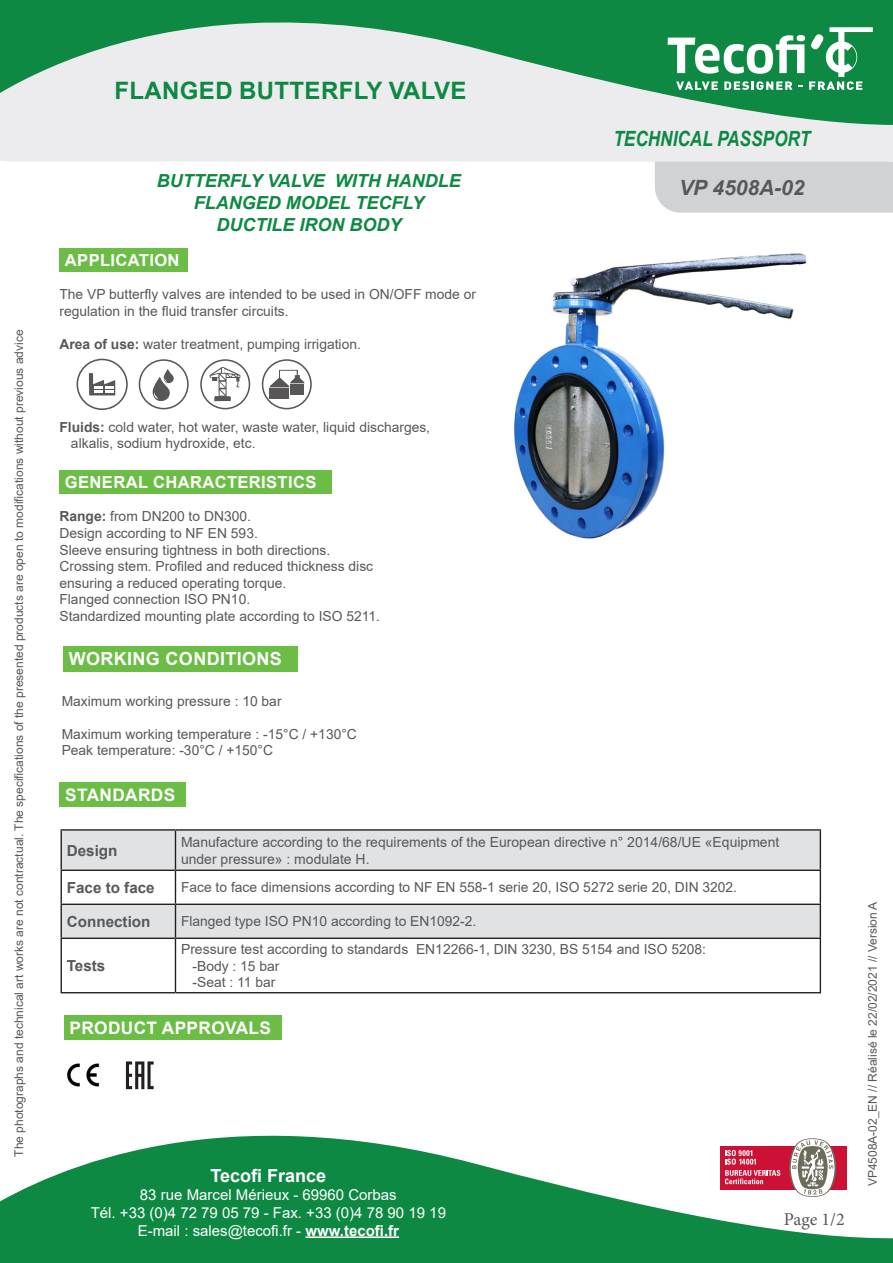
<style>
.page{position:relative;width:893px;height:1263px;background:#fff}
.page>*{position:absolute;margin:0;border:0;box-sizing:border-box;transform-origin:0 0}
.t1{font:700 24px "Arial";letter-spacing:.015em;color:#0e8943}
.t2{font:italic 700 21px "Arial Narrow";color:#0e8943}
.t3{font:italic 700 21px "Arial";color:#57585a}
.t4{font:italic 700 18px/21.6px "Arial";color:#0e8943;text-align:center}
.t5{font:700 18px "Arial";letter-spacing:.02em;color:#fff}
.t6{font:700 18px "Arial";color:#fff}
.t7{font:18px "Minion Pro";color:#57585a}
.t8{font:700 17.25px "Arial";letter-spacing:.02em;color:#fff}
.t9{font:700 16.65px "Arial";letter-spacing:.02em;color:#fff}
.t10{font:700 15.15px "Arial";color:#57585a}
.t11{font:15px/18px "Arial";color:#fff;text-align:center}
.t12{font:13.95px/16.8px "Arial";color:#57585a}
.t13{font:13.8px/16.6px "Arial";color:#57585a}
.t14{font:12px "Arial";color:#57585a}
.s1{font-weight:700}
.s2{font-size:13.95px}
</style>
<div class="page">
<div style="left:0;top:146px;width:893px;height:16px;background:#ececee"></div>
<svg style="left:0;top:0;width:893px;height:146px;background:#96c5ac"></svg>
<div style="left:655px;top:162px;width:238px;height:51px;background:#d1d2d4"></div>
<svg style="left:0;top:1135px;width:893px;height:128px;fill:#0e8943"></svg>
<hr style="left:305px;top:1236px;width:94px;height:2px;background:#fff">
<svg style="left:708px;top:1135px;width:150px;height:63px"></svg>
<svg style="left:668px;top:27px;width:205px;height:63px"></svg>
<div style="left:59px;top:248px;width:129px;height:23px;background:#6cbd45"></div>
<div style="left:59px;top:470px;width:273px;height:24px;background:#6cbd45"></div>
<div style="left:60px;top:782px;width:126px;height:25px;background:#6cbd45"></div>
<div style="left:64px;top:1016px;width:217px;height:24px;background:#6cbd45"></div>
<svg style="left:62px;top:831px;width:758px;height:106px;fill:#e1e2e4"></svg>
<hr style="left:61px;top:829px;width:114px;height:2px;background:#231f20">
<hr style="left:61px;top:831px;width:1px;height:38px;background:#231f20">
<hr style="left:175px;top:829px;width:646px;height:2px;background:#231f20">
<hr style="left:175px;top:831px;width:1px;height:38px;background:#231f20">
<hr style="left:820px;top:831px;width:1px;height:38px;background:#231f20">
<hr style="left:61px;top:869px;width:114px;height:2px;background:#231f20">
<hr style="left:61px;top:871px;width:1px;height:32px;background:#231f20">
<hr style="left:175px;top:869px;width:646px;height:2px;background:#231f20">
<hr style="left:175px;top:871px;width:1px;height:32px;background:#231f20">
<hr style="left:820px;top:871px;width:1px;height:32px;background:#231f20">
<hr style="left:61px;top:903px;width:114px;height:2px;background:#231f20">
<hr style="left:61px;top:905px;width:1px;height:32px;background:#231f20">
<hr style="left:175px;top:903px;width:646px;height:2px;background:#231f20">
<hr style="left:175px;top:905px;width:1px;height:32px;background:#231f20">
<hr style="left:820px;top:905px;width:1px;height:32px;background:#231f20">
<hr style="left:61px;top:937px;width:114px;height:2px;background:#231f20">
<hr style="left:61px;top:939px;width:1px;height:53px;background:#231f20">
<hr style="left:175px;top:937px;width:646px;height:2px;background:#231f20">
<hr style="left:175px;top:939px;width:1px;height:53px;background:#231f20">
<hr style="left:820px;top:939px;width:1px;height:53px;background:#231f20">
<hr style="left:61px;top:992px;width:114px;height:1px;background:#231f20">
<hr style="left:175px;top:992px;width:646px;height:1px;background:#231f20">
<div style="left:63px;top:646px;width:234px;height:25px;background:#6cbd45"></div>
<div style="left:262px;top:359px;width:50px;height:50px;border:2px solid #585656;border-radius:50%"></div>
<div style="left:270px;top:388px;width:19px;height:10px;background:#585656"></div>
<div style="left:290px;top:384px;width:14px;height:10px;background:#585656"></div>
<svg style="left:270px;top:370px;width:34px;height:17px"></svg>
<div style="left:139px;top:359px;width:50px;height:50px;border:2px solid #585656;border-radius:50%"></div>
<svg style="left:153px;top:369px;width:21px;height:32px"></svg>
<div style="left:200px;top:359px;width:50px;height:50px;border:2px solid #585656;border-radius:50%"></div>
<svg style="left:210px;top:367px;width:30px;height:34px"></svg>
<div style="left:77px;top:359px;width:51px;height:51px;border:2px solid #585656;border-radius:50%"></div>
<svg style="left:89px;top:373px;width:26px;height:22px"></svg>
<img style="left:514px;top:253px;width:293px;height:286px">
<img style="left:67px;top:1063px;width:33px;height:24px">
<div style="left:123px;top:1058px;width:34px;height:34px;background:linear-gradient(to right,#fcfcfc,#fff)"></div>
<svg style="left:126px;top:1061px;width:28px;height:28px"></svg>
<p class="t14" style="left:11px;top:1157px;width:828px;rotate:-90deg">The photographs and technical art works are not contractual. The specifications of the presented products are open to modifications without previous advice</p>
<h1 class="t1" style="left:114px;top:74px;width:354px">FLANGED BUTTERFLY VALVE</h1>
<h3 class="t4" style="left:157px;top:171px;width:306px">BUTTERFLY VALVE WITH HANDLE<br>FLANGED MODEL TECFLY<br>DUCTILE IRON BODY</h3>
<p class="t9" style="left:65px;top:248px;width:116px">APPLICATION</p>
<p class="t13" style="left:59px;top:286px;width:418px">The VP butterfly valves are intended to be used in ON/OFF mode or regulation in the fluid transfer circuits.</p>
<p class="t13" style="left:59px;top:335px;width:303px"><span class="s1">Area of use:</span> water treatment, pumping irrigation.</p>
<h2 class="t2" style="left:613px;top:123px;width:199px">TECHNICAL PASSPORT</h2>
<h2 class="t3" style="left:679px;top:174px;width:127px">VP 4508A-02</h2>
<p class="t13" style="left:71px;top:418px;width:361px;text-indent:-12px"><span class="s1">Fluids:</span> cold water, hot water, waste water, liquid discharges, alkalis, sodium hydroxide, etc.</p>
<p class="t9" style="left:65px;top:470px;width:253px">GENERAL CHARACTERISTICS</p>
<p class="t13" style="left:59px;top:508px;width:322px"><span class="s1">Range:</span> from DN200 to DN300.<br>Design according to NF EN 593.<br>Sleeve ensuring tightness in both directions.<br>Crossing stem. Profiled and reduced thickness disc ensuring a reduced operating torque.<br>Flanged connection ISO PN10.<br>Standardized mounting plate according to ISO 5211.</p>
<h3 class="t5" style="left:69px;top:646px;width:215px">WORKING CONDITIONS</h3>
<p class="t13" style="left:62px;top:692px;width:221px">Maximum working pressure : 10 bar</p>
<p class="t13" style="left:62px;top:726px;width:297px">Maximum working temperature : -15°C / +130°C<br>Peak temperature: -30°C / +150°C</p>
<p class="t8" style="left:65px;top:783px;width:111px">STANDARDS</p>
<p class="t10" style="left:67px;top:840px;width:52px">Design</p>
<p class="t12" style="left:181px;top:833px;width:600px">Manufacture according to the requirements of the European directive n° 2014/68/UE «Equipment under pressure» : modulate H.</p>
<p class="t10" style="left:67px;top:877px;width:89px">Face to face</p>
<p class="t13" style="left:181px;top:879px;width:558px">Face to face dimensions according to NF EN 558-1 serie 20, ISO 5272 serie 20, DIN 3202.</p>
<p class="t10" style="left:67px;top:911px;width:85px">Connection</p>
<p class="t13" style="left:181px;top:913px;width:297px">Flanged type ISO PN10 according to EN1092-2.</p>
<p class="t10" style="left:67px;top:955px;width:40px">Tests</p>
<p class="t13" style="left:193px;top:941px;width:515px;text-indent:-12px"><span class="s2">Pressure test according to standards</span> EN12266-1, DIN 3230, BS 5154 and ISO 5208: -Body : 15 bar<br>-Seat : 11 bar</p>
<p class="t8" style="left:70px;top:1016px;width:203px">PRODUCT APPROVALS</p>
<h3 class="t6" style="left:211px;top:1162px;width:117px">Tecofi France</h3>
<p class="t11" style="left:91px;top:1185px;width:357px">83 rue Marcel Mérieux - 69960 Corbas<br>Tél. +33 (0)4 72 79 05 79 - Fax. +33 (0)4 78 90 19 19<br>E-mail : sales@tecofi.fr - <span class="s1">www.tecofi.fr</span></p>
<h3 class="t7" style="left:784px;top:1207px;width:62px">Page 1/2</h3>
<p class="t14" style="left:864px;top:1186px;width:286px;rotate:-90deg">VP4508A-02_EN // Réalisé le 22/02/2021 // Version A</p>
</div>
